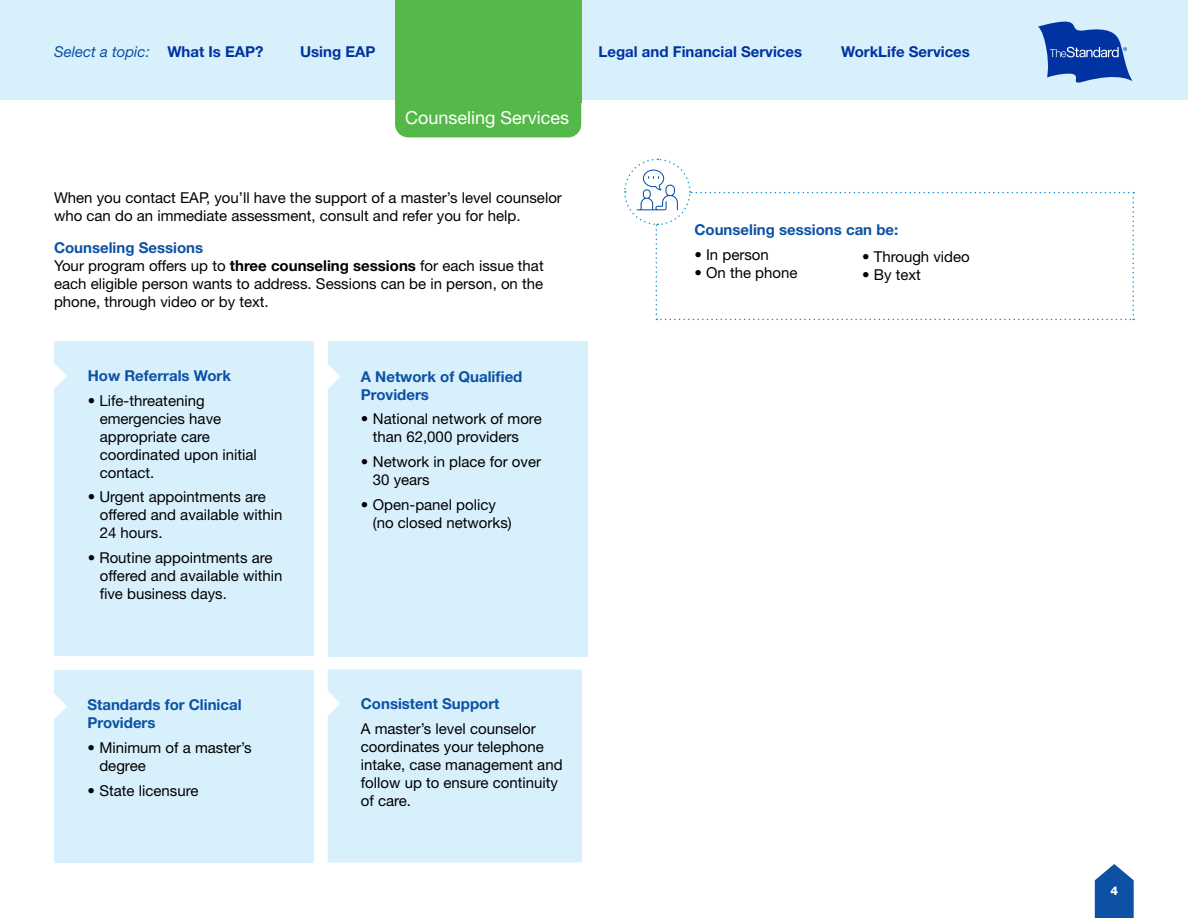
<style>
.page{position:relative;width:1188px;height:918px;background:#fff}
.page>*{position:absolute;margin:0;border:0;box-sizing:border-box;transform-origin:0 0}
.t1{font:18px "Helvetica Neue LT Std";color:#fff}
.Body{font:15px/18px "Helvetica Neue LT Std";color:#000}
.Body-2{font:700 15px/18px "Helvetica Neue LT Std";color:#0c51a3}
.t2{font:700 15px "Helvetica Neue LT Std";color:#0033a1}
.t3{font:italic 15px "Helvetica Neue LT Std";color:#0c51a3}
.t4{font:800 12px "Helvetica Neue LT Std";color:#fff}
.s1{font-weight:700}
</style>
<div class="page">
<div style="left:0;top:0;width:1188px;height:99px;background:#d7f0fc"></div>
<svg style="left:1038px;top:22px;width:94px;height:61px"></svg>
<div style="left:395px;top:103px;width:186px;height:34px;background:#54b949"></div>
<svg style="left:1095px;top:864px;width:39px;height:54px;background:#326cb1"></svg>
<div style="left:55px;top:341px;width:259px;height:314px;background:#d7f0fc"></div>
<div style="left:328px;top:670px;width:254px;height:192px;background:#d7f0fc"></div>
<div style="left:328px;top:341px;width:259px;height:316px;background:#d7f0fc"></div>
<div style="left:55px;top:670px;width:259px;height:192px;background:#d7f0fc"></div>
<svg style="left:55px;top:364px;width:12px;height:24px"></svg>
<svg style="left:328px;top:691px;width:12px;height:25px"></svg>
<svg style="left:328px;top:365px;width:12px;height:24px"></svg>
<svg style="left:54px;top:694px;width:13px;height:25px"></svg>
<div style="left:395px;top:0;width:186px;height:103px;background:#54b949"></div>
<svg style="left:624px;top:158px;width:510px;height:162px"></svg>
<p class="t3" style="left:54px;top:42px;width:97px">Select a topic:</p>
<p class="t2" style="left:167px;top:42px;width:98px">What Is EAP?</p>
<p class="t2" style="left:300px;top:42px;width:77px">Using EAP</p>
<p class="t2" style="left:599px;top:42px;width:205px">Legal and Financial Services</p>
<p class="t2" style="left:841px;top:42px;width:130px">WorkLife Services</p>
<p class="t1" style="left:405px;top:106px;width:165px">Counseling Services</p>
<p class="Body" style="left:54px;top:189px;width:509px">When you contact EAP, you’ll have the support of a master’s level counselor who can do an immediate assessment, consult and refer you for help.</p>
<p class="Body-2" style="left:54px;top:238px;width:151px">Counseling Sessions</p>
<p class="Body" style="left:54px;top:256px;width:491px;text-align:justify">Your program offers up to <span class="s1">three counseling sessions</span> for each issue that each eligible person wants to address. Sessions can be in person, on the phone, through video or by text.</p>
<p class="Body-2" style="left:88px;top:366px;width:145px">How Referrals Work</p>
<p class="Body" style="left:100px;top:391px;width:159px;text-indent:-12px">• Life-threatening emergencies have appropriate care coordinated upon initial contact.</p>
<p class="Body" style="left:100px;top:488px;width:184px;text-indent:-12px">• Urgent appointments are offered and available within<br>24 hours.</p>
<p class="Body" style="left:100px;top:549px;width:184px;text-indent:-12px">• Routine appointments are offered and available within five business days.</p>
<p class="Body-2" style="left:87px;top:696px;width:156px">Standards for Clinical<br>Providers</p>
<p class="Body" style="left:99px;top:739px;width:154px;text-indent:-12px">• Minimum of a master’s degree</p>
<p class="Body" style="left:87px;top:781px;width:113px">• State licensure</p>
<p class="Body-2" style="left:361px;top:367px;width:163px">A Network of Qualified<br>Providers</p>
<p class="Body" style="left:373px;top:410px;width:170px;text-indent:-12px">• National network of more than 62,000 providers</p>
<p class="Body" style="left:373px;top:453px;width:170px;text-indent:-12px">• Network in place for over<br>30 years</p>
<p class="Body" style="left:373px;top:495px;width:140px;text-indent:-12px">• Open-panel policy (no closed networks)</p>
<p class="Body-2" style="left:361px;top:695px;width:140px">Consistent Support</p>
<p class="Body" style="left:361px;top:720px;width:203px">A master’s level counselor coordinates your telephone intake, case management and follow up to ensure continuity of care.</p>
<p class="Body-2" style="left:694px;top:220px;width:205px">Counseling sessions can be:</p>
<p class="Body" style="left:694px;top:245px;width:76px">• In person</p>
<p class="Body" style="left:694px;top:263px;width:105px">• On the phone</p>
<p class="Body" style="left:862px;top:248px;width:109px">• Through video</p>
<p class="Body" style="left:862px;top:266px;width:60px">• By text</p>
<p class="t4" style="left:1111px;top:883px;width:9px">4</p>
</div>
